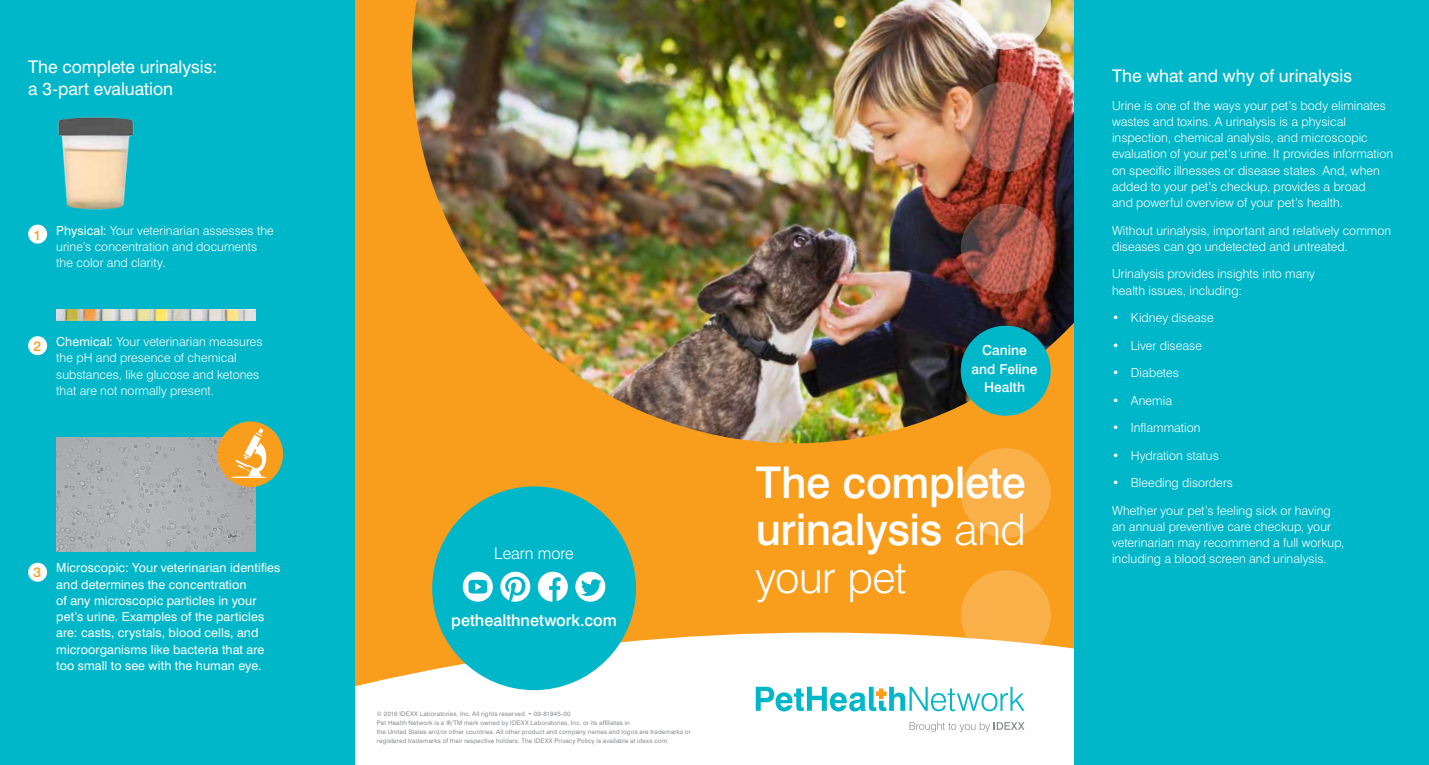
<style>
.page{position:relative;width:1429px;height:765px;background:#fff}
.page>*{position:absolute;margin:0;border:0;box-sizing:border-box;transform-origin:0 0}
.t1{font:500 43.75px/47.5px "Swiss 721 BT";letter-spacing:-.01em;color:#fff;text-align:justify}
.t2{font:17.5px/21.2px "Swiss 721 BT";color:#fff}
.t3{font:500 16.25px "Swiss 721 BT";color:#fff}
.t4{font:300 16.25px "Swiss 721 BT";letter-spacing:-.005em;color:#fff}
.t5{font:500 13.75px/18.8px "Swiss 721 BT";color:#fff;text-align:center}
.t6{font:500 13.75px "Swiss 721 BT";color:#f99d1c}
.t7{font:300 12.5px/16.2px "Swiss 721 BT";letter-spacing:.005em;color:#fff}
.t8{font:12.5px/16.2px "Swiss 721 BT";letter-spacing:.005em;color:#fff}
.t9{font:6.25px/8.8px "Swiss 721 BT";letter-spacing:.025em;color:#878a8f}
.s1{font-weight:400}
.s2{font-weight:700;font-stretch:condensed}
.s3{font-weight:300}
</style>
<div class="page">
<div style="left:354px;top:0;width:720px;height:765px;background:#f99d1c"></div>
<svg style="left:354px;top:633px;width:720px;height:132px;background:#fef6eb"></svg>
<img style="left:412px;top:0;width:662px;height:443px">
<div style="left:0;top:0;width:354px;height:765px;background:#00b7c9"></div>
<div style="left:1074px;top:0;width:355px;height:765px;background:#00b7c9"></div>
<div style="left:432px;top:486px;width:204px;height:204px;background:#00b7c9;border-radius:50%"></div>
<svg style="left:463px;top:572px;width:30px;height:30px"></svg>
<svg style="left:500px;top:572px;width:30px;height:30px"></svg>
<svg style="left:538px;top:572px;width:30px;height:30px"></svg>
<svg style="left:575px;top:572px;width:30px;height:30px"></svg>
<img style="left:961px;top:0;width:90px;height:50px">
<svg style="left:961px;top:570px;width:90px;height:90px;background:#fabb63"></svg>
<svg style="left:961px;top:204px;width:90px;height:90px;background:#a1574d"></svg>
<div style="left:961px;top:448px;width:90px;height:90px;background:#fab048;border-radius:50%"></div>
<svg style="left:961px;top:82px;width:90px;height:90px;background:#ae6153"></svg>
<div style="left:961px;top:326px;width:90px;height:90px;background:#00b7c9;border-radius:50%"></div>
<svg style="left:756px;top:687px;width:295px;height:78px;background:#e0f5f6"></svg>
<div style="left:28px;top:336px;width:19px;height:19px;background:#fff;border-radius:50%"></div>
<div style="left:28px;top:563px;width:19px;height:19px;background:#fff;border-radius:50%"></div>
<img style="left:56px;top:438px;width:199px;height:113px">
<img style="left:56px;top:309px;width:199px;height:12px">
<div style="left:218px;top:421px;width:65px;height:66px;background:#f99d1c;border-radius:50%"></div>
<svg style="left:231px;top:428px;width:35px;height:50px"></svg>
<img style="left:28px;top:117px;width:106px;height:127px">
<h2 class="t2" style="left:28px;top:56px;width:191px">The complete urinalysis: a 3-part evaluation</h2>
<p class="t6" style="left:34px;top:226px;width:9px">1</p>
<p class="t7" style="left:56px;top:222px;width:219px"><span class="s1">Physical:</span> Your veterinarian assesses the urine’s concentration and documents the color and clarity.</p>
<p class="t6" style="left:34px;top:337px;width:9px">2</p>
<p class="t7" style="left:56px;top:334px;width:208px"><span class="s1">Chemical:</span> Your veterinarian measures the pH and presence of chemical substances, like glucose and ketones that are not normally present.</p>
<p class="t6" style="left:34px;top:564px;width:9px">3</p>
<p class="t8" style="left:56px;top:560px;width:226px">Microscopic: Your veterinarian identifies and determines the concentration<br>of any microscopic particles in your pet’s urine. Examples of the particles are: casts, crystals, blood cells, and microorganisms like bacteria that are too small to see with the human eye.</p>
<h3 class="t4" style="left:494px;top:544px;width:81px">Learn more</h3>
<h3 class="t3" style="left:451px;top:610px;width:167px">pethealthnetwork.com</h3>
<p class="t9" style="left:377px;top:710px;width:315px">© 2016 IDEXX Laboratories, Inc. All rights reserved. • 09-81945-00<br>Pet Health Network is a <span class="s2">®</span>/TM mark owned by IDEXX Laboratories, Inc. or its affiliates in<br>the United States and/or other countries. All other product and company names and logos are trademarks or registered trademarks of their respective holders. The IDEXX Privacy Policy is available at idexx.com.</p>
<p class="t5" style="left:971px;top:340px;width:67px">Canine and Feline<br>Health</p>
<h1 class="t1" style="left:756px;top:458px;width:272px">The complete urinalysis <span class="s3">and your pet</span></h1>
<h2 class="t2" style="left:1112px;top:65px;width:242px">The what and why of urinalysis</h2>
<p class="t7" style="left:1112px;top:97px;width:283px">Urine is one of the ways your pet’s body eliminates wastes and toxins. A urinalysis is a physical inspection, chemical analysis, and microscopic evaluation of your pet’s urine. It provides information on specific illnesses or disease states. And, when added to your pet’s checkup, provides a broad<br>and powerful overview of your pet’s health.</p>
<p class="t7" style="left:1112px;top:222px;width:281px">Without urinalysis, important and relatively common diseases can go undetected and untreated.</p>
<p class="t7" style="left:1112px;top:266px;width:204px">Urinalysis provides insights into many health issues, including:</p>
<p class="t7" style="left:1112px;top:309px;width:103px">• Kidney disease</p>
<p class="t7" style="left:1112px;top:337px;width:91px">• Liver disease</p>
<p class="t7" style="left:1112px;top:364px;width:68px">• Diabetes</p>
<p class="t7" style="left:1112px;top:392px;width:61px">• Anemia</p>
<p class="t7" style="left:1112px;top:419px;width:90px">• Inflammation</p>
<p class="t7" style="left:1112px;top:447px;width:108px">• Hydration status</p>
<p class="t7" style="left:1112px;top:474px;width:122px">• Bleeding disorders</p>
<p class="t7" style="left:1112px;top:502px;width:234px">Whether your pet’s feeling sick or having an annual preventive care checkup, your veterinarian may recommend a full workup, including a blood screen and urinalysis.</p>
</div>
